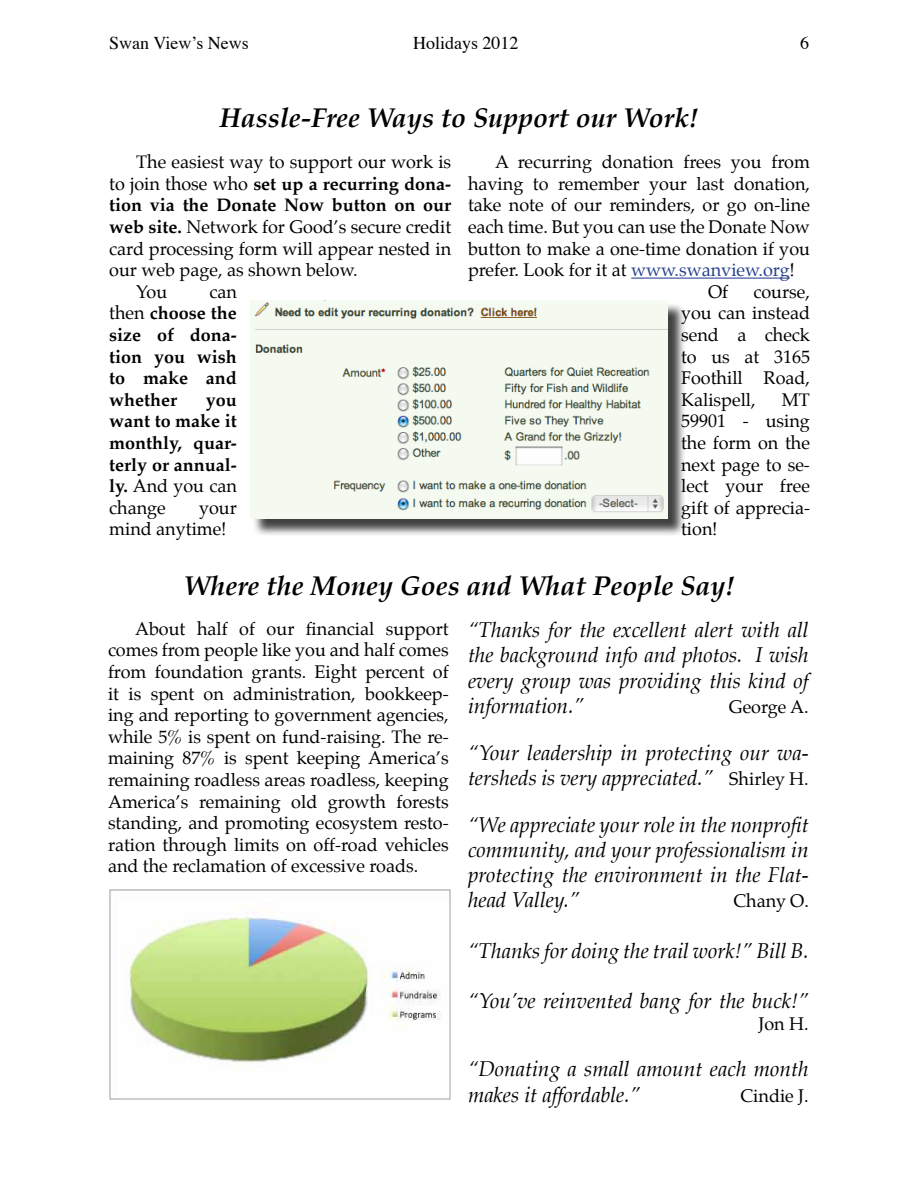
<style>
.page{position:relative;width:918px;height:1188px;background:#fff}
.page>*{position:absolute;margin:0;border:0;box-sizing:border-box;transform-origin:0 0}
.t1{font:italic 700 27px "Palatino";color:#000}
.t2{font:italic 21px/25.2px "Palatino";color:#000;text-align:justify}
.t3{font:18px/21.6px "Palatino";color:#000;text-align:justify}
.t4{font:700 18px/21.6px "Palatino";color:#000;text-align:justify}
.t5{font:18px "Times";color:#000}
.s1{font-weight:400}
.s2{font-weight:700}
.s3{color:#25408f}
.s4{font-style:normal;font-size:18px}
</style>
<div class="page">
<hr style="left:631px;top:278px;width:159px;height:1px;background:#25408f">
<div style="left:253px;top:302px;width:433px;height:235px;background:#000;opacity:.75"></div>
<img style="left:250px;top:300px;width:418px;height:219px">
<img style="left:109px;top:890px;width:341px;height:209px">
<p class="t5" style="left:109px;top:26px;width:141px">Swan View’s News</p>
<p class="t5" style="left:413px;top:26px;width:107px">Holidays 2012</p>
<p class="t5" style="left:800px;top:26px;width:10px">6</p>
<h1 class="t1" style="left:220px;top:97px;width:480px">Hassle-Free Ways to Support our Work!</h1>
<p class="t3" style="left:136px;top:151px;width:317px">The easiest way to support our work is</p>
<p class="t4" style="left:109px;top:172px;width:344px"><span class="s1">to join those who</span> set up a recurring dona-</p>
<p class="t4" style="left:109px;top:194px;width:344px">tion via the Donate Now button on our</p>
<p class="t3" style="left:109px;top:216px;width:343px"><span class="s2">web site.</span> Network for Good’s secure credit</p>
<p class="t3" style="left:109px;top:238px;width:343px">card processing form will appear nested in</p>
<p class="t3" style="left:109px;top:259px;width:250px">our web page, as shown below.</p>
<p class="t3" style="left:136px;top:281px;width:33px">You</p>
<p class="t3" style="left:495px;top:151px;width:316px">A recurring donation frees you from</p>
<p class="t3" style="left:468px;top:173px;width:343px">having to remember your last donation,</p>
<p class="t3" style="left:468px;top:194px;width:343px">take note of our reminders, or go on-line</p>
<p class="t3" style="left:468px;top:216px;width:343px">each time. But you can use the Donate Now</p>
<p class="t3" style="left:468px;top:238px;width:344px">button to make a one-time donation if you</p>
<p class="t3" style="left:468px;top:259px;width:328px">prefer. Look for it at <span class="s3">www.swanview.org</span>!</p>
<p class="t3" style="left:708px;top:281px;width:22px">Of</p>
<p class="t4" style="left:109px;top:280px;width:129px;text-indent:100px"><span class="s1">can then</span> choose the size of dona&shy;tion you wish to make and whether</p>
<p class="t3" style="left:681px;top:281px;width:130px;text-indent:72px">course, you can instead send a check to us at 3165<br>Foothill Road, Kalispell,</p>
<p class="t3" style="left:681px;top:389px;width:130px;text-indent:101px">MT 59901 - using the form on the next page to se&shy;lect your free gift of apprecia&shy;tion!</p>
<p class="t4" style="left:109px;top:388px;width:129px;text-indent:97px">you want to make it monthly, quar&shy;terly or annual&shy;ly. <span class="s1">And you can change</span></p>
<p class="t3" style="left:109px;top:497px;width:129px;text-indent:90px">your mind anytime!</p>
<h1 class="t1" style="left:184px;top:565px;width:552px">Where the Money Goes and What People Say!</h1>
<p class="t3" style="left:108px;top:618px;width:342px;text-indent:27px">About half of our financial support comes from people like you and half comes from foundation grants. Eight percent of it is spent on administration, bookkeep&shy;ing and reporting to government agencies, while 5% is spent on fund-raising. The re&shy;maining 87% is spent keeping America’s remaining roadless areas roadless, keeping America’s remaining old growth forests standing, and promoting ecosystem resto&shy;ration through limits on off-road vehicles and the reclamation of excessive roads.</p>
<p class="t2" style="left:468px;top:618px;width:342px">“Thanks for the excellent alert with all the background info and photos. I wish every group was providing this kind of information.”</p>
<p class="t3" style="left:729px;top:696px;width:81px">George A.</p>
<p class="t2" style="left:468px;top:740px;width:342px">“Your leadership in protecting our wa&shy;tersheds is very appreciated.” <span class="s4">Shirley H.</span></p>
<p class="t2" style="left:468px;top:812px;width:342px">“We appreciate your role in the nonprofit community, and your professionalism in protecting the environment in the Flat&shy;head Valley.”</p>
<p class="t3" style="left:733px;top:890px;width:77px">Chany O.</p>
<p class="t2" style="left:468px;top:938px;width:342px">“Thanks for doing the trail work!” Bill B.</p>
<p class="t2" style="left:468px;top:988px;width:342px">“You’ve reinvented bang for the buck!”</p>
<p class="t3" style="left:758px;top:1013px;width:52px">Jon H.</p>
<p class="t2" style="left:468px;top:1057px;width:342px">“Donating a small amount each month makes it affordable.”</p>
<p class="t3" style="left:741px;top:1085px;width:70px">Cindie J.</p>
</div>
